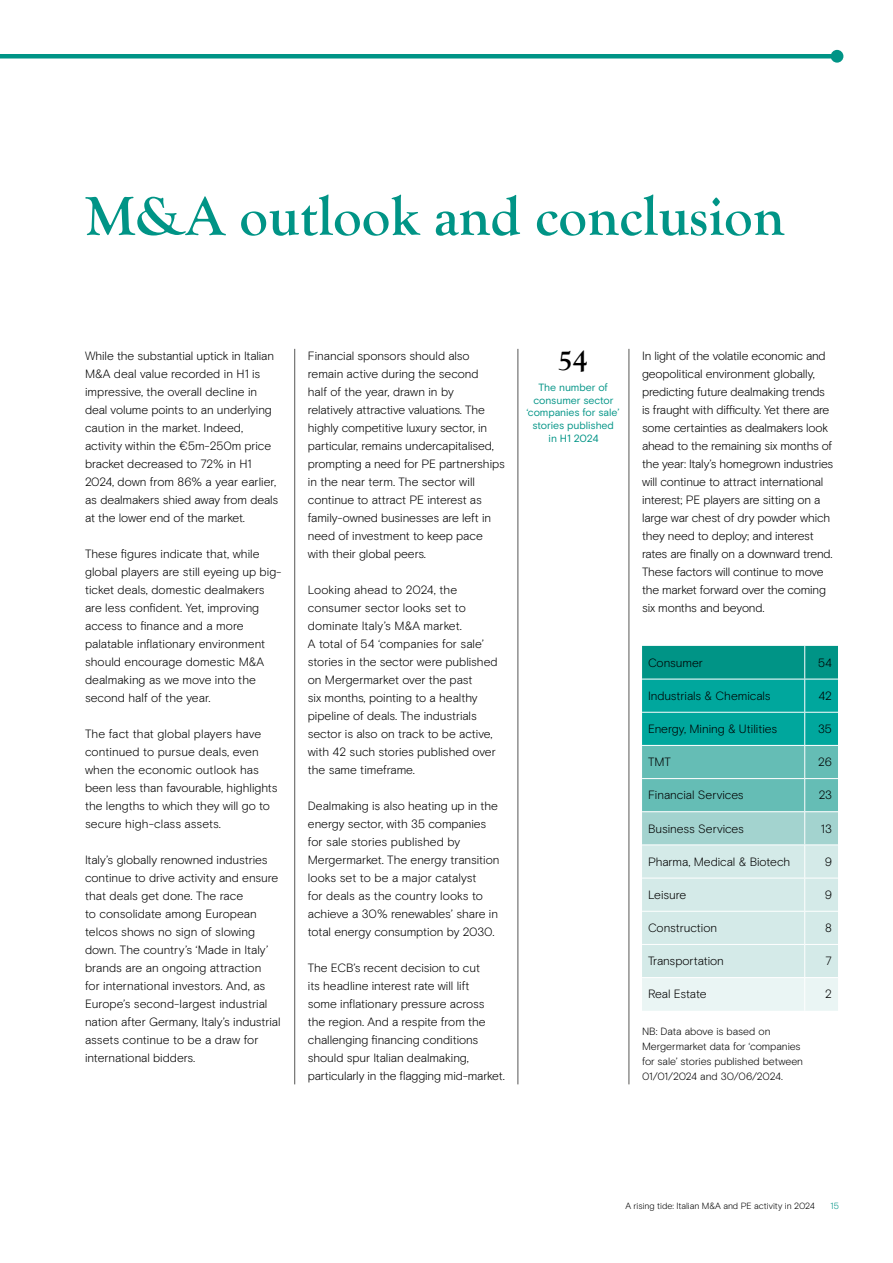
<style>
.page{position:relative;width:893px;height:1263px;background:#fff}
.page>*{position:absolute;margin:0;border:0;box-sizing:border-box;transform-origin:0 0}
.t1{font:700 57px "Goudy Old Style T";color:#009486}
.t2{font:700 30px "Goudy Old Style T";color:#000}
.t3{font:300 12px/18px "Basis Grotesque";letter-spacing:-.005em;color:#000}
.t4{font:300 10.5px/15px "Basis Grotesque";letter-spacing:-.01em;color:#000}
.t5{font:10.5px/12.8px "Basis Grotesque";letter-spacing:-.005em;color:#009486;text-align:center}
.t6{font:300 9px "Basis Grotesque";letter-spacing:-.005em;color:#000}
.t7{font:300 9px "Basis Grotesque";color:#009486}
</style>
<div class="page">
<div style="left:0;top:54px;width:837px;height:5px;background:#009486"></div>
<div style="left:831px;top:50px;width:12px;height:13px;background:#009486;border-radius:50%"></div>
<hr style="left:518px;top:349px;width:1px;height:735px;background:#575756">
<hr style="left:629px;top:349px;width:1px;height:735px;background:#575756">
<hr style="left:294px;top:349px;width:1px;height:735px;background:#575756">
<svg style="left:642px;top:646px;width:196px;height:365px;background:#84cdc7"></svg>
<hr style="left:804px;top:646px;width:1px;height:33px;background:#fff">
<hr style="left:642px;top:679px;width:163px;height:1px;background:#fff">
<hr style="left:805px;top:679px;width:33px;height:1px;background:#fff">
<hr style="left:804px;top:679px;width:1px;height:33px;background:#fff">
<hr style="left:642px;top:712px;width:163px;height:1px;background:#fff">
<hr style="left:805px;top:712px;width:33px;height:1px;background:#fff">
<hr style="left:804px;top:713px;width:1px;height:32px;background:#fff">
<hr style="left:642px;top:745px;width:163px;height:1px;background:#fff">
<hr style="left:805px;top:745px;width:33px;height:1px;background:#fff">
<hr style="left:804px;top:746px;width:1px;height:32px;background:#fff">
<hr style="left:642px;top:778px;width:163px;height:1px;background:#fff">
<hr style="left:805px;top:778px;width:33px;height:1px;background:#fff">
<hr style="left:804px;top:779px;width:1px;height:32px;background:#fff">
<hr style="left:642px;top:811px;width:163px;height:1px;background:#fff">
<hr style="left:805px;top:811px;width:33px;height:1px;background:#fff">
<hr style="left:804px;top:812px;width:1px;height:32px;background:#fff">
<hr style="left:642px;top:844px;width:163px;height:1px;background:#fff">
<hr style="left:805px;top:844px;width:33px;height:1px;background:#fff">
<hr style="left:804px;top:845px;width:1px;height:33px;background:#fff">
<hr style="left:642px;top:878px;width:163px;height:1px;background:#fff">
<hr style="left:805px;top:878px;width:33px;height:1px;background:#fff">
<hr style="left:804px;top:878px;width:1px;height:33px;background:#fff">
<hr style="left:642px;top:911px;width:163px;height:1px;background:#fff">
<hr style="left:805px;top:911px;width:33px;height:1px;background:#fff">
<hr style="left:804px;top:912px;width:1px;height:32px;background:#fff">
<hr style="left:642px;top:944px;width:163px;height:1px;background:#fff">
<hr style="left:642px;top:977px;width:163px;height:1px;background:#fff">
<hr style="left:805px;top:944px;width:33px;height:1px;background:#fff">
<hr style="left:804px;top:945px;width:1px;height:32px;background:#fff">
<hr style="left:805px;top:977px;width:33px;height:1px;background:#fff">
<hr style="left:804px;top:978px;width:1px;height:33px;background:#fff">
<h1 class="t1" style="left:85px;top:184px;width:701px">M&amp;A outlook and conclusion</h1>
<p class="t3" style="left:85px;top:347px;width:195px">While the substantial uptick in Italian M&amp;A deal value recorded in H1 is impressive, the overall decline in deal volume points to an underlying caution in the market. Indeed, activity within the €5m-250m price bracket decreased to 72% in H1<br>2024, down from 86% a year earlier, as dealmakers shied away from deals at the lower end of the market.</p>
<p class="t3" style="left:85px;top:545px;width:198px">These figures indicate that, while global players are still eyeing up big&shy;ticket deals, domestic dealmakers are less confident. Yet, improving access to finance and a more palatable inflationary environment should encourage domestic M&amp;A dealmaking as we move into the second half of the year.</p>
<p class="t3" style="left:85px;top:725px;width:194px">The fact that global players have continued to pursue deals, even when the economic outlook has been less than favourable, highlights the lengths to which they will go to secure high-class assets.</p>
<p class="t3" style="left:85px;top:851px;width:197px">Italy’s globally renowned industries continue to drive activity and ensure that deals get done. The race<br>to consolidate among European telcos shows no sign of slowing down. The country’s ‘Made in Italy’ brands are an ongoing attraction<br>for international investors. And, as Europe’s second-largest industrial nation after Germany, Italy’s industrial assets continue to be a draw for international bidders.</p>
<p class="t3" style="left:308px;top:347px;width:198px">Financial sponsors should also remain active during the second<br>half of the year, drawn in by<br>relatively attractive valuations. The highly competitive luxury sector, in particular, remains undercapitalised, prompting a need for PE partnerships in the near term. The sector will continue to attract PE interest as family-owned businesses are left in need of investment to keep pace with their global peers.</p>
<p class="t3" style="left:308px;top:581px;width:191px">Looking ahead to 2024, the consumer sector looks set to dominate Italy’s M&amp;A market.<br>A total of 54 ‘companies for sale’ stories in the sector were published on Mergermarket over the past<br>six months, pointing to a healthy pipeline of deals. The industrials sector is also on track to be active, with 42 such stories published over the same timeframe.</p>
<p class="t3" style="left:308px;top:797px;width:193px">Dealmaking is also heating up in the energy sector, with 35 companies for sale stories published by Mergermarket. The energy transition looks set to be a major catalyst<br>for deals as the country looks to achieve a 30% renewables’ share in total energy consumption by 2030.</p>
<p class="t3" style="left:308px;top:959px;width:198px">The ECB’s recent decision to cut<br>its headline interest rate will lift<br>some inflationary pressure across the region. And a respite from the challenging financing conditions should spur Italian dealmaking, particularly in the flagging mid-market.</p>
<h2 class="t2" style="left:558px;top:343px;width:31px">54</h2>
<p class="t5" style="left:526px;top:381px;width:95px">The number of consumer sector ‘companies for sale’ stories published<br>in H1 2024</p>
<p class="t3" style="left:642px;top:347px;width:193px">In light of the volatile economic and geopolitical environment globally, predicting future dealmaking trends is fraught with difficulty. Yet there are some certainties as dealmakers look ahead to the remaining six months of the year: Italy’s homegrown industries will continue to attract international interest; PE players are sitting on a large war chest of dry powder which they need to deploy; and interest rates are finally on a downward trend.<br>These factors will continue to move the market forward over the coming six months and beyond.</p>
<p class="t3" style="left:648px;top:653px;width:56px">Consumer</p>
<p class="t3" style="left:818px;top:653px;width:15px">54</p>
<p class="t3" style="left:648px;top:686px;width:124px">Industrials &amp; Chemicals</p>
<p class="t3" style="left:818px;top:686px;width:15px">42</p>
<p class="t3" style="left:648px;top:720px;width:131px">Energy, Mining &amp; Utilities</p>
<p class="t3" style="left:818px;top:720px;width:15px">35</p>
<p class="t3" style="left:648px;top:753px;width:24px">TMT</p>
<p class="t3" style="left:818px;top:753px;width:15px">26</p>
<p class="t3" style="left:648px;top:786px;width:97px">Financial Services</p>
<p class="t3" style="left:819px;top:786px;width:15px">23</p>
<p class="t3" style="left:648px;top:819px;width:97px">Business Services</p>
<p class="t3" style="left:821px;top:819px;width:13px">13</p>
<p class="t3" style="left:648px;top:852px;width:144px">Pharma, Medical &amp; Biotech</p>
<p class="t3" style="left:825px;top:852px;width:9px">9</p>
<p class="t3" style="left:648px;top:885px;width:40px">Leisure</p>
<p class="t3" style="left:825px;top:885px;width:9px">9</p>
<p class="t3" style="left:648px;top:919px;width:71px">Construction</p>
<p class="t3" style="left:825px;top:919px;width:8px">8</p>
<p class="t3" style="left:648px;top:952px;width:77px">Transportation</p>
<p class="t3" style="left:826px;top:952px;width:8px">7</p>
<p class="t3" style="left:648px;top:985px;width:60px">Real Estate</p>
<p class="t3" style="left:825px;top:985px;width:8px">2</p>
<p class="t4" style="left:642px;top:1024px;width:163px">NB: Data above is based on<br>Mergermarket data for ‘companies for sale’ stories published between<br>01/01/2024 and 30/06/2024.</p>
<p class="t6" style="left:625px;top:1200px;width:191px">A rising tide: Italian M&amp;A and PE activity in 2024</p>
<p class="t7" style="left:831px;top:1200px;width:10px">15</p>
</div>
